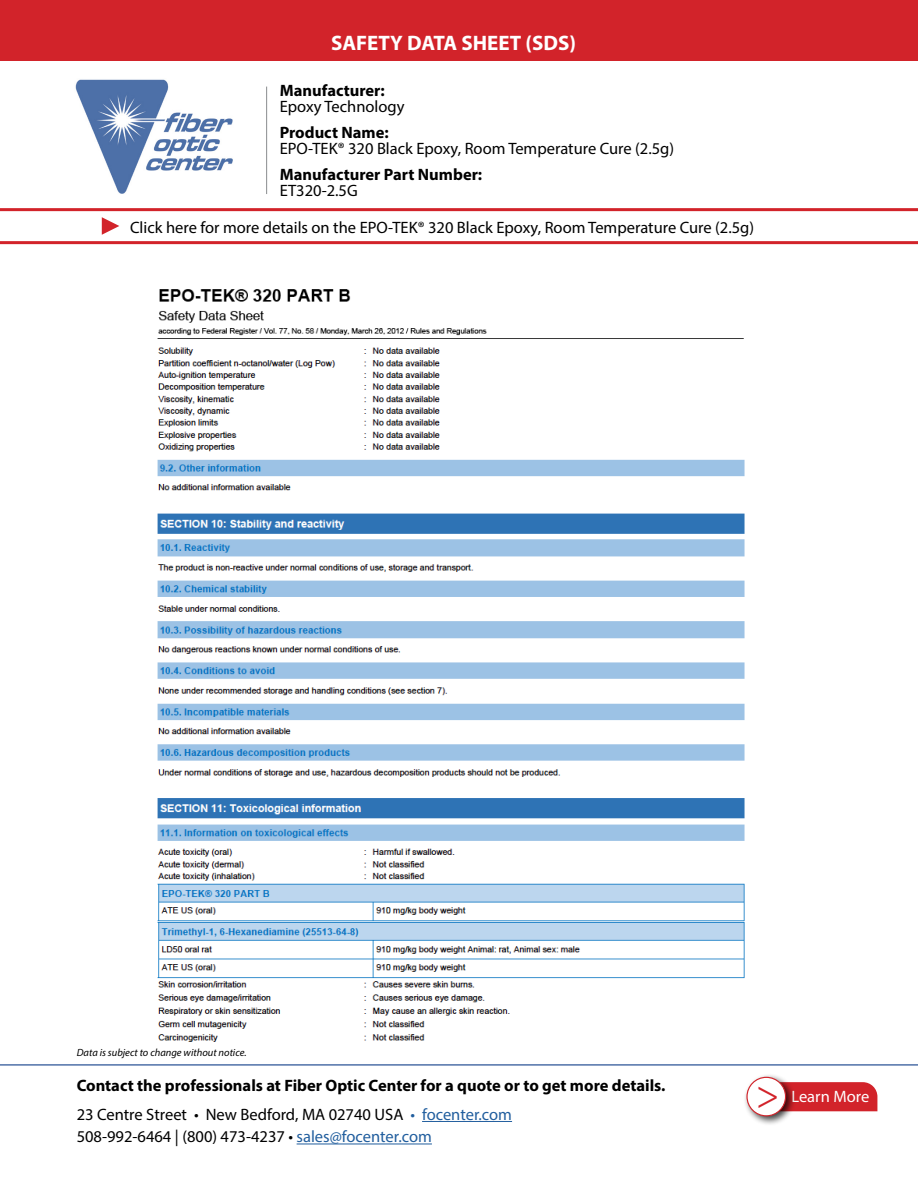
<style>
.page{position:relative;width:918px;height:1188px;background:#fff}
.page>*{position:absolute;margin:0;border:0;box-sizing:border-box;transform-origin:0 0}
.t1{font:42px "Minion Pro";color:#d2232a}
.t2{font:700 21px "Myriad Pro";color:#fff}
.t3{font:16.5px/16.5px "Myriad Pro";color:#000}
.t4{font:700 16.5px "Myriad Pro";color:#000}
.t5{font:16.5px "Myriad Pro";color:#fff}
.t6{font:italic 10.5px "Myriad Pro";color:#000}
.s1{font-weight:700}
.s2{color:#215e9e}
</style>
<div class="page">
<hr style="left:422px;top:1121px;width:90px;height:1px;background:#215e9e">
<hr style="left:297px;top:1144px;width:135px;height:1px;background:#215e9e">
<hr style="left:0;top:1064px;width:918px;height:2px;background:#4f70a8">
<img style="left:75px;top:79px;width:158px;height:115px">
<hr style="left:266px;top:87px;width:1px;height:107px;background:#8a8c8e">
<div style="left:796px;top:1082px;width:81px;height:29px;background:#d2232a"></div>
<div style="left:743px;top:1074px;width:53px;height:52px;background:#000;opacity:.75"></div>
<div style="left:747px;top:1077px;width:39px;height:39px;background:#fff;border-radius:50%"></div>
<div style="left:746px;top:1077px;width:40px;height:39px;border:1px solid #d2232a;border-radius:50%"></div>
<hr style="left:0;top:241px;width:918px;height:3px;background:#d2232a">
<hr style="left:0;top:208px;width:918px;height:3px;background:#d2232a">
<svg style="left:102px;top:217px;width:17px;height:18px"></svg>
<div style="left:0;top:0;width:918px;height:60px;background:#d2232a"></div>
<img style="left:157px;top:289px;width:588px;height:753px">
<p class="t2" style="left:331px;top:29px;width:246px">SAFETY DATA SHEET (SDS)</p>
<p class="t3" style="left:280px;top:82px;width:126px"><span class="s1">Manufacturer:<br></span>Epoxy Technology</p>
<p class="t3" style="left:280px;top:124px;width:396px"><span class="s1">Product Name:<br></span>EPO-TEK® 320 Black Epoxy, Room Temperature Cure (2.5g)</p>
<p class="t4" style="left:280px;top:163px;width:204px">Manufacturer Part Number:</p>
<p class="t3" style="left:280px;top:182px;width:80px">ET320-2.5G</p>
<p class="t3" style="left:130px;top:219px;width:626px">Click here for more details on the EPO-TEK® 320 Black Epoxy, Room Temperature Cure (2.5g)</p>
<p class="t6" style="left:77px;top:1046px;width:171px">Data is subject to change without notice.</p>
<p class="t4" style="left:77px;top:1074px;width:590px">Contact the professionals at Fiber Optic Center for a quote or to get more details.</p>
<p class="t3" style="left:77px;top:1103px;width:437px;line-height:22.5px">23 Centre Street • New Bedford, MA 02740 USA <span class="s2">• focenter.com<br></span>508-992-6464 | (800) 473-4237 • <span class="s2">sales@focenter.com</span></p>
<p class="t1" style="left:756px;top:1066px;width:25px">&gt;</p>
<p class="t5" style="left:791px;top:1087px;width:79px">Learn More</p>
</div>
